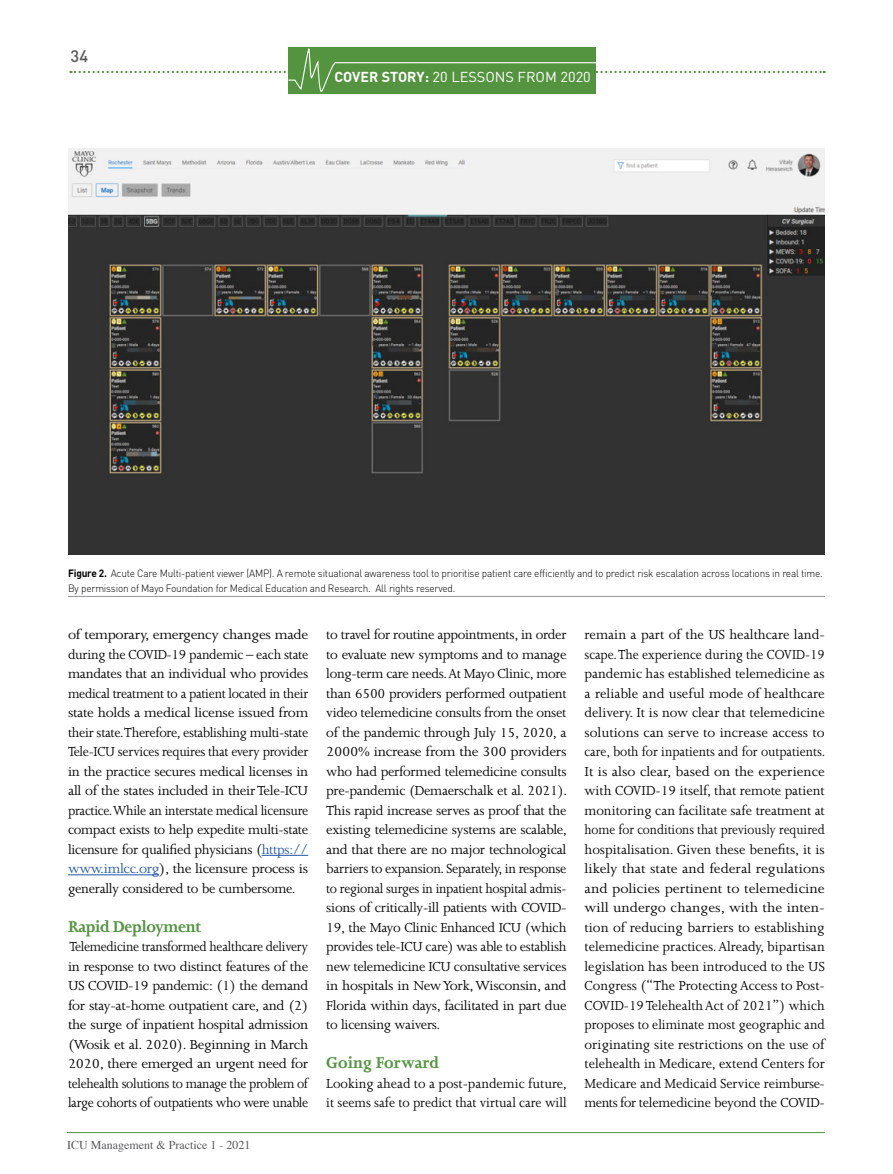
<style>
.page{position:relative;width:893px;height:1174px;background:#fff}
.page>*{position:absolute;margin:0;border:0;box-sizing:border-box;transform-origin:0 0}
.t1{font:700 18px "Joanna";letter-spacing:-.02em;color:#549442}
.t2{font:700 18px "Joanna";color:#549442}
.t3{font:500 16.5px "DIN";color:#58595b}
.t4{font:15px/19.5px "Joanna";letter-spacing:-.02em;color:#000;text-align:justify}
.t5{font:15px/19.5px "Joanna";letter-spacing:-.02em;color:#000;text-align:justify;scale:1.07 1}
.t6{font:15px/19.5px "Joanna";letter-spacing:-.02em;color:#000;text-align:justify;scale:.94 1}
.t7{font:15px/19.5px "Joanna";color:#000}
.t8{font:14.25px "DIN";color:#fff}
.t9{font:12px "Times";color:#58595b}
.t10{font:300 10.5px/15px "DIN Pro";letter-spacing:-.02em;color:#000;scale:.96 1}
.s1{font-weight:700}
.s2{color:#2255a6}
</style>
<div class="page">
<hr style="left:67px;top:1132px;width:758px;height:1px;background:#54933f">
<div style="left:288px;top:47px;width:308px;height:47px;background:#54933f"></div>
<svg style="left:70px;top:48px;width:755px;height:44px"></svg>
<hr style="left:262px;top:855px;width:46px;height:1px;background:#2255a6">
<hr style="left:68px;top:874px;width:91px;height:1px;background:#2255a6">
<hr style="left:68px;top:596px;width:757px;height:1px;background:#939598">
<img style="left:68px;top:149px;width:757px;height:405px">
<p class="t3" style="left:71px;top:46px;width:19px">34</p>
<p class="t8" style="left:334px;top:68px;width:258px"><span class="s1">COVER STORY:</span> 20 LESSONS FROM 2020</p>
<p class="t10" style="left:68px;top:565px;width:788px"><span class="s1">Figure 2.</span> Acute Care Multi-patient viewer (AMP). A remote situational awareness tool to prioritise patient care efficiently and to predict risk escalation across locations in real time.<br>By permission of Mayo Foundation for Medical Education and Research. All rights reserved.</p>
<p class="t5" style="left:68px;top:625px;width:226px">of temporary, emergency changes made during the COVID-19 pandemic – each state mandates that an individual who provides medical treatment to a patient located in their state holds a medical license issued from their state. Therefore, establishing multi-state Tele-ICU services requires that every provider in the practice secures medical licenses in all of the states included in their Tele-ICU practice. While an interstate medical licensure compact exists to help expedite multi-state licensure for qualified physicians (<span class="s2">https:// www.imlcc.org</span>), the licensure process is generally considered to be cumbersome.</p>
<p class="t1" style="left:68px;top:916px;width:135px">Rapid Deployment</p>
<p class="t6" style="left:68px;top:937px;width:257px">Telemedicine transformed healthcare delivery in response to two distinct features of the US COVID-19 pandemic: (1) the demand for stay-at-home outpatient care, and (2) the surge of inpatient hospital admission (Wosik et al. 2020). Beginning in March 2020, there emerged an urgent need for telehealth solutions to manage the problem of large cohorts of outpatients who were unable</p>
<p class="t9" style="left:67px;top:1134px;width:185px">ICU Management &amp; Practice 1 - 2021</p>
<p class="t4" style="left:326px;top:625px;width:242px">to travel for routine appointments, in order to evaluate new symptoms and to manage long-term care needs. At Mayo Clinic, more than 6500 providers performed outpatient video telemedicine consults from the onset of the pandemic through July 15, 2020, a 2000% increase from the 300 providers who had performed telemedicine consults pre-pandemic (Demaerschalk et al. 2021).<br>This rapid increase serves as proof that the existing telemedicine systems are scalable, and that there are no major technological barriers to expansion. Separately, in response to regional surges in inpatient hospital admis&shy;sions of critically-ill patients with COVID-19, the Mayo Clinic Enhanced ICU (which provides tele-ICU care) was able to establish new telemedicine ICU consultative services in hospitals in New York, Wisconsin, and Florida within days, facilitated in part due to licensing waivers.</p>
<p class="t2" style="left:326px;top:1053px;width:114px">Going Forward</p>
<p class="t7" style="left:326px;top:1073px;width:242px">Looking ahead to a post-pandemic future, it seems safe to predict that virtual care will</p>
<p class="t4" style="left:584px;top:625px;width:242px">remain a part of the US healthcare land&shy;scape. The experience during the COVID-19 pandemic has established telemedicine as a reliable and useful mode of healthcare delivery. It is now clear that telemedicine solutions can serve to increase access to care, both for inpatients and for outpatients.<br>It is also clear, based on the experience with COVID-19 itself, that remote patient monitoring can facilitate safe treatment at home for conditions that previously required hospitalisation. Given these benefits, it is likely that state and federal regulations and policies pertinent to telemedicine will undergo changes, with the inten&shy;tion of reducing barriers to establishing telemedicine practices. Already, bipartisan legislation has been introduced to the US Congress (“The Protecting Access to Post-COVID-19 Telehealth Act of 2021”) which proposes to eliminate most geographic and originating site restrictions on the use of telehealth in Medicare, extend Centers for Medicare and Medicaid Service reimburse&shy;ments for telemedicine beyond the COVID-</p>
</div>
